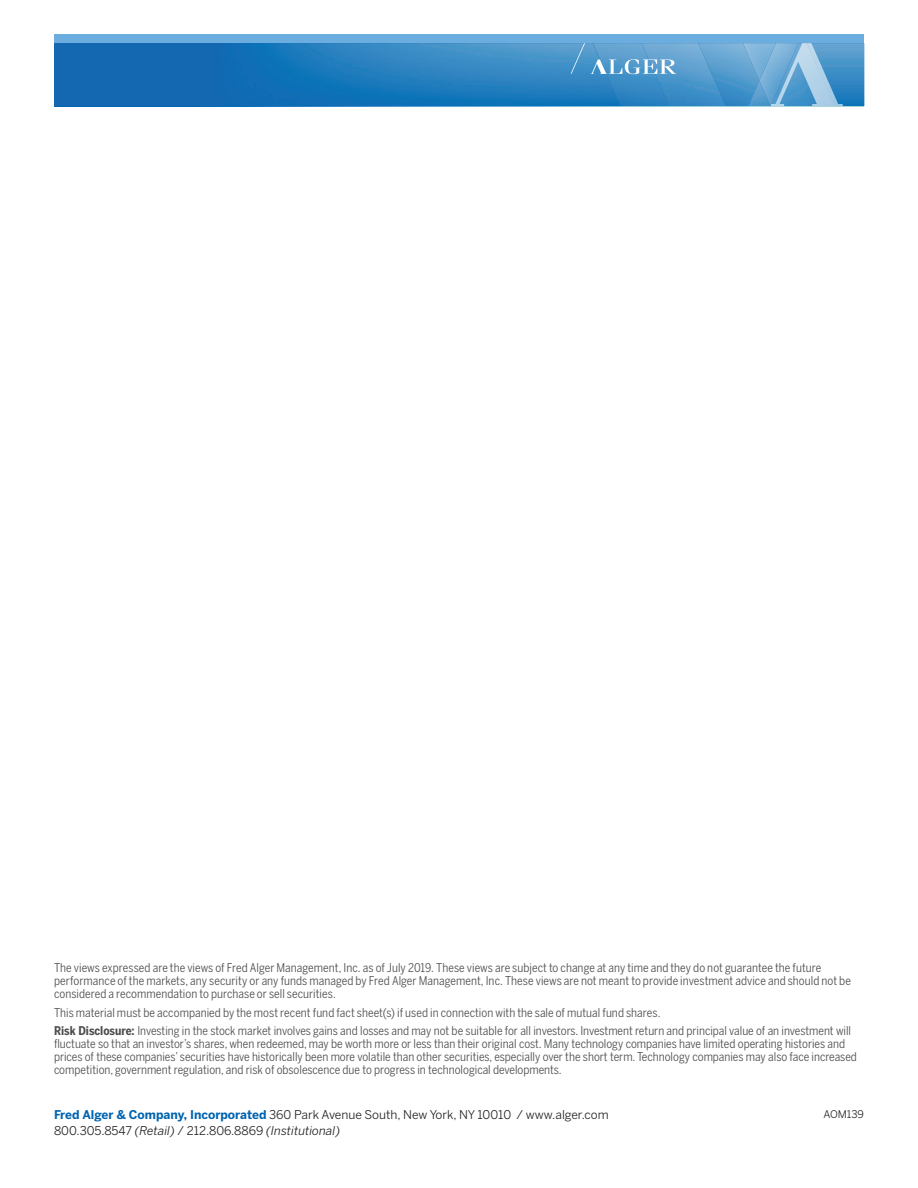
<style>
.page{position:relative;width:918px;height:1188px;background:#fff}
.page>*{position:absolute;margin:0;border:0;box-sizing:border-box;transform-origin:0 0}
.Subhead{font:12px/12.8px "Benton Sans Cond";color:#4b4c4d}
.Footer_Address{font:12px "Benton Sans";color:#231f20}
.t1{font:10.5px "Benton Sans";color:#231f20}
.s1{font-weight:700}
.s2{font-weight:700;color:#0164b0}
.s3{font-style:italic}
</style>
<div class="page">
<img style="left:54px;top:43px;width:810px;height:63px">
<img style="left:726px;top:43px;width:17px;height:63px">
<img style="left:593px;top:43px;width:48px;height:63px">
<img style="left:641px;top:43px;width:85px;height:63px">
<img style="left:743px;top:43px;width:28px;height:63px">
<img style="left:748px;top:81px;width:23px;height:25px">
<svg style="left:771px;top:43px;width:72px;height:63px;background:#74add6"></svg>
<div style="left:54px;top:34px;width:810px;height:9px;background:#6caddf"></div>
<svg style="left:571px;top:43px;width:14px;height:31px"></svg>
<svg style="left:591px;top:59px;width:85px;height:15px"></svg>
<p class="Subhead" style="left:54px;top:962px;width:798px">The views expressed are the views of Fred Alger Management, Inc. as of July 2019. These views are subject to change at any time and they do not guarantee the future performance of the markets, any security or any funds managed by Fred Alger Management, Inc. These views are not meant to provide investment advice and should not be considered a recommendation to purchase or sell securities.</p>
<p class="Subhead" style="left:54px;top:1006px;width:608px">This material must be accompanied by the most recent fund fact sheet(s) if used in connection with the sale of mutual fund shares.</p>
<p class="Subhead" style="left:54px;top:1025px;width:804px"><span class="s1">Risk Disclosure:</span> Investing in the stock market involves gains and losses and may not be suitable for all investors. Investment return and principal value of an investment will fluctuate so that an investor’s shares, when redeemed, may be worth more or less than their original cost. Many technology companies have limited operating histories and prices of these companies’ securities have historically been more volatile than other securities, especially over the short term. Technology companies may also face increased competition, government regulation, and risk of obsolescence due to progress in technological developments.</p>
<p class="Footer_Address" style="left:54px;top:1107px;width:556px"><span class="s2">Fred Alger &amp; Company, Incorporated</span> 360 Park Avenue South, New York, NY 10010 / www.alger.com</p>
<p class="Footer_Address" style="left:54px;top:1123px;width:288px">800.305.8547 <span class="s3">(Retail)</span> / 212.806.8869 <span class="s3">(Institutional)</span></p>
<p class="t1" style="left:823px;top:1108px;width:42px">AOM139</p>
</div>
